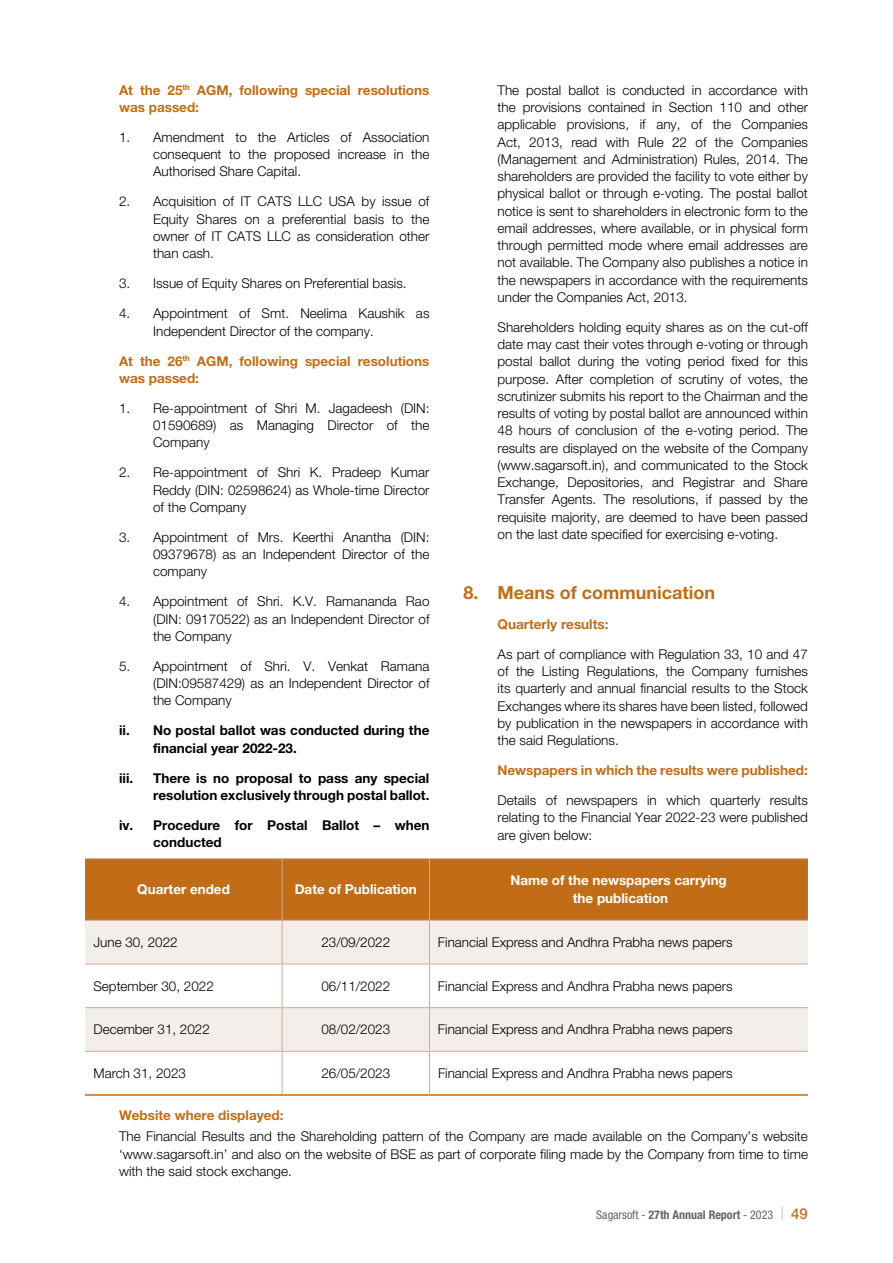
<style>
.page{position:relative;width:893px;height:1263px;background:#fff}
.page>*{position:absolute;margin:0;border:0;box-sizing:border-box;transform-origin:0 0}
.t1{font:700 18px "Helvetica Neue LT Pro";color:#c16d17}
.t2{font:300 13.5px/17.2px "Helvetica Neue LT Pro";color:#000;text-align:justify}
.t3{font:700 13.5px/17.2px "Helvetica Neue LT Pro";color:#c16d17}
.t4{font:700 13.5px/17.2px "Helvetica Neue LT Pro";color:#000}
.t5{font:700 13.5px/18px "Helvetica Neue LT Pro";color:#fff;text-align:center}
.t6{font:700 condensed 12px "Helvetica Neue LT Std";color:#636466}
.s1{font-family:"Helvetica Neue LT Pro";font-weight:400}
.s2{font-family:"Helvetica Neue LT Pro";font-weight:300;font-stretch:normal;font-size:13.5px;color:#d5aa96}
.s3{font-family:"Helvetica Neue LT Pro";font-weight:500;font-stretch:normal;font-size:15px;color:#c2722d}
</style>
<div class="page">
<div style="left:85px;top:859px;width:723px;height:61px;background:#c16d17"></div>
<div style="left:85px;top:921px;width:723px;height:42px;background:#f4eeeb"></div>
<svg style="left:85px;top:964px;width:723px;height:130px"></svg>
<hr style="left:85px;top:858px;width:197px;height:1px;background:#d5aa96">
<hr style="left:282px;top:858px;width:147px;height:1px;background:#d5aa96">
<hr style="left:429px;top:858px;width:379px;height:1px;background:#d5aa96">
<hr style="left:85px;top:920px;width:197px;height:1px;background:#d5aa96">
<hr style="left:282px;top:920px;width:147px;height:1px;background:#d5aa96">
<hr style="left:429px;top:920px;width:379px;height:1px;background:#d5aa96">
<hr style="left:85px;top:963px;width:197px;height:1px;background:#d5aa96">
<hr style="left:282px;top:963px;width:147px;height:1px;background:#d5aa96">
<hr style="left:429px;top:963px;width:379px;height:1px;background:#d5aa96">
<hr style="left:85px;top:1007px;width:197px;height:1px;background:#d5aa96">
<hr style="left:282px;top:1007px;width:147px;height:1px;background:#d5aa96">
<hr style="left:429px;top:1007px;width:379px;height:1px;background:#d5aa96">
<hr style="left:85px;top:1051px;width:197px;height:1px;background:#d5aa96">
<hr style="left:282px;top:1051px;width:147px;height:1px;background:#d5aa96">
<hr style="left:429px;top:1051px;width:379px;height:1px;background:#d5aa96">
<hr style="left:282px;top:859px;width:1px;height:61px;background:#d5aa96">
<hr style="left:429px;top:859px;width:1px;height:61px;background:#d5aa96">
<hr style="left:282px;top:921px;width:1px;height:42px;background:#d5aa96">
<hr style="left:429px;top:921px;width:1px;height:42px;background:#d5aa96">
<hr style="left:282px;top:964px;width:1px;height:43px;background:#d5aa96">
<hr style="left:429px;top:964px;width:1px;height:43px;background:#d5aa96">
<hr style="left:282px;top:1008px;width:1px;height:43px;background:#d5aa96">
<hr style="left:429px;top:1008px;width:1px;height:43px;background:#d5aa96">
<hr style="left:282px;top:1052px;width:1px;height:42px;background:#d5aa96">
<hr style="left:429px;top:1052px;width:1px;height:42px;background:#d5aa96">
<hr style="left:85px;top:1094px;width:197px;height:2px;background:#c16d17">
<hr style="left:282px;top:1094px;width:147px;height:2px;background:#c16d17">
<hr style="left:429px;top:1094px;width:379px;height:2px;background:#c16d17">
<p class="t3" style="left:119px;top:81px;width:312px">At the 25<sup>th</sup> AGM, following special resolutions was passed:</p>
<p class="t2" style="left:153px;top:128px;width:278px;text-indent:-34px">1. Amendment to the Articles of Association consequent to the proposed increase in the Authorised Share Capital.</p>
<p class="t2" style="left:153px;top:193px;width:278px;text-indent:-34px">2. Acquisition of IT CATS LLC USA by issue of Equity Shares on a preferential basis to the owner of IT CATS LLC as consideration other than cash.</p>
<p class="t2" style="left:119px;top:275px;width:289px">3. Issue of Equity Shares on Preferential basis.</p>
<p class="t2" style="left:153px;top:305px;width:278px;text-indent:-34px">4. Appointment of Smt. Neelima Kaushik as<br>Independent Director of the company.</p>
<p class="t3" style="left:119px;top:352px;width:312px">At the 26<sup>th</sup> AGM, following special resolutions was passed:</p>
<p class="t2" style="left:153px;top:399px;width:278px;text-indent:-34px">1. Re-appointment of Shri M. Jagadeesh (DIN:<br>01590689) as Managing Director of the Company</p>
<p class="t2" style="left:153px;top:464px;width:278px;text-indent:-34px">2. Re-appointment of Shri K. Pradeep Kumar Reddy (DIN: 02598624) as Whole-time Director of the Company</p>
<p class="t2" style="left:153px;top:528px;width:278px;text-indent:-34px">3. Appointment of Mrs. Keerthi Anantha (DIN:<br>09379678) as an Independent Director of the company</p>
<p class="t2" style="left:153px;top:593px;width:278px;text-indent:-34px">4. Appointment of Shri. K.V. Ramananda Rao (DIN: 09170522) as an Independent Director of the Company</p>
<p class="t2" style="left:153px;top:657px;width:278px;text-indent:-34px">5. Appointment of Shri. V. Venkat Ramana (DIN:09587429) as an Independent Director of the Company</p>
<p class="t4" style="left:153px;top:722px;width:278px;text-indent:-34px">ii. No postal ballot was conducted during the financial year 2022-23.</p>
<p class="t4" style="left:119px;top:769px;width:16px">iii.</p>
<p class="t4" style="left:153px;top:769px;width:278px">There is no proposal to pass any special resolution exclusively through postal ballot.</p>
<p class="t4" style="left:153px;top:816px;width:278px;text-indent:-34px">iv. Procedure for Postal Ballot – when conducted</p>
<p class="t2" style="left:497px;top:81px;width:312px">The postal ballot is conducted in accordance with the provisions contained in Section 110 and other applicable provisions, if any, of the Companies Act, 2013, read with Rule 22 of the Companies (Management and Administration) Rules, 2014. The shareholders are provided the facility to vote either by physical ballot or through e-voting. The postal ballot notice is sent to shareholders in electronic form to the email addresses, where available, or in physical form through permitted mode where email addresses are not available. The Company also publishes a notice in the newspapers in accordance with the requirements under the Companies Act, 2013.</p>
<p class="t2" style="left:497px;top:318px;width:312px">Shareholders holding equity shares as on the cut-off date may cast their votes through e-voting or through postal ballot during the voting period fixed for this purpose. After completion of scrutiny of votes, the scrutinizer submits his report to the Chairman and the results of voting by postal ballot are announced within 48 hours of conclusion of the e-voting period. The results are displayed on the website of the Company (www.sagarsoft.in), and communicated to the Stock Exchange, Depositories, and Registrar and Share Transfer Agents. The resolutions, if passed by the requisite majority, are deemed to have been passed on the last date specified for exercising e-voting.</p>
<h1 class="t1" style="left:463px;top:581px;width:253px">8. Means of communication</h1>
<p class="t3" style="left:497px;top:615px;width:112px">Quarterly results:</p>
<p class="t2" style="left:497px;top:645px;width:312px">As part of compliance with Regulation 33, 10 and 47 of the Listing Regulations, the Company furnishes its quarterly and annual financial results to the Stock Exchanges where its shares have been listed, followed by publication in the newspapers in accordance with the said Regulations.</p>
<p class="t3" style="left:497px;top:761px;width:312px">Newspapers in which the results were published:</p>
<p class="t2" style="left:497px;top:791px;width:312px">Details of newspapers in which quarterly results relating to the Financial Year 2022-23 were published are given below:</p>
<p class="t5" style="left:137px;top:880px;width:94px">Quarter ended</p>
<p class="t5" style="left:295px;top:880px;width:124px">Date of Publication</p>
<p class="t5" style="left:511px;top:871px;width:218px">Name of the newspapers carrying the publication</p>
<p class="t2" style="left:93px;top:933px;width:86px">June 30, 2022</p>
<p class="t2" style="left:321px;top:933px;width:70px">23/09/2022</p>
<p class="t2" style="left:438px;top:933px;width:296px">Financial Express and Andhra Prabha news papers</p>
<p class="t2" style="left:94px;top:977px;width:122px">September 30, 2022</p>
<p class="t2" style="left:321px;top:977px;width:70px">06/11/2022</p>
<p class="t2" style="left:438px;top:977px;width:296px">Financial Express and Andhra Prabha news papers</p>
<p class="t2" style="left:94px;top:1020px;width:118px">December 31, 2022</p>
<p class="t2" style="left:321px;top:1020px;width:70px">08/02/2023</p>
<p class="t2" style="left:438px;top:1020px;width:296px">Financial Express and Andhra Prabha news papers</p>
<p class="t2" style="left:94px;top:1064px;width:94px">March 31, 2023</p>
<p class="t2" style="left:321px;top:1064px;width:70px">26/05/2023</p>
<p class="t2" style="left:438px;top:1064px;width:296px">Financial Express and Andhra Prabha news papers</p>
<p class="t3" style="left:119px;top:1106px;width:166px">Website where displayed:</p>
<p class="t2" style="left:119px;top:1127px;width:690px">The Financial Results and the Shareholding pattern of the Company are made available on the Company’s website ‘www.sagarsoft.in’ and also on the website of BSE as part of corporate filing made by the Company from time to time with the said stock exchange.</p>
<p class="t6" style="left:596px;top:1207px;width:213px"><span class="s1">Sagarsoft -</span> 27th Annual Report <span class="s1">- 2023</span> <span class="s2">|</span> <span class="s3">49</span></p>
</div>
